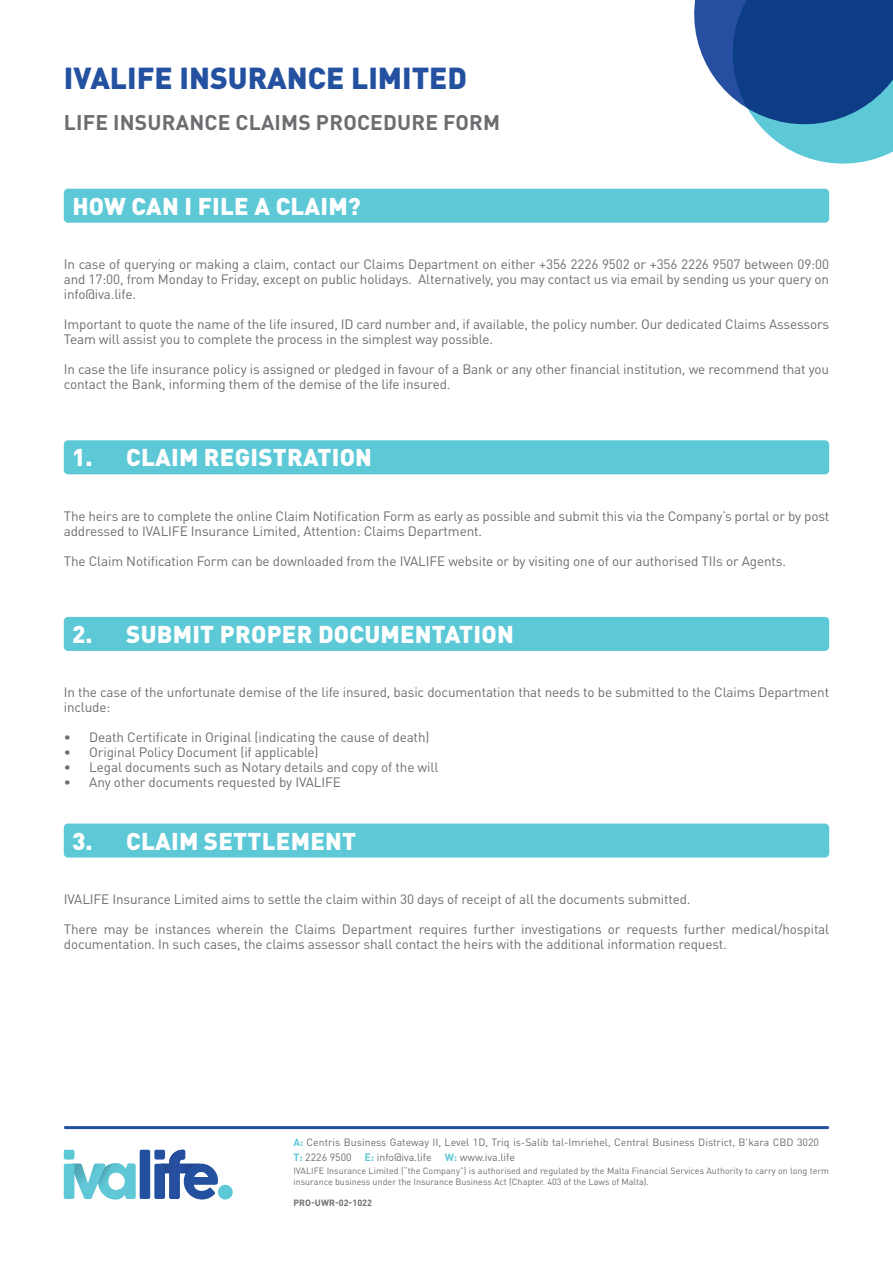
<style>
.page{position:relative;width:893px;height:1263px;background:#fff}
.page>*{position:absolute;margin:0;border:0;box-sizing:border-box;transform-origin:0 0}
.t1{font:900 30px "DIN Pro";color:#2351a0}
.t2{font:900 24px "DIN Pro";letter-spacing:.01em;color:#fff}
.t3{font:700 21px "DIN Pro";letter-spacing:.01em;color:#6c6d70}
.t4{font:13.5px/15px "DIN Pro";letter-spacing:-.01em;color:#6c6d70}
.t5{font:10.5px/15px "DIN Pro";color:#6c6d70}
.t6{font:9px/10.5px "DIN Pro";color:#6c6d70}
.t7{font:700 9px "DIN Pro";letter-spacing:.005em;color:#6c6d70}
.s1{font-weight:700;color:#5dc8d6}
</style>
<div class="page">
<hr style="left:65px;top:1126px;width:763px;height:3px;background:#2351a0">
<div style="left:218px;top:1185px;width:15px;height:14px;background:#5dc8d6;border-radius:50%"></div>
<svg style="left:64px;top:1150px;width:154px;height:49px"></svg>
<div style="left:64px;top:189px;width:765px;height:34px;background:#5dc8d6;border-radius:4px"></div>
<div style="left:64px;top:440px;width:765px;height:34px;background:#5dc8d6;border-radius:4px"></div>
<div style="left:64px;top:617px;width:765px;height:34px;background:#5dc8d6;border-radius:4px"></div>
<div style="left:64px;top:823px;width:765px;height:34px;background:#5dc8d6;border-radius:4px"></div>
<svg style="left:694px;top:0;width:199px;height:164px"></svg>
<p class="t1" style="left:64px;top:57px;width:405px">IVALIFE INSURANCE LIMITED</p>
<p class="t3" style="left:64px;top:108px;width:438px">LIFE INSURANCE CLAIMS PROCEDURE FORM</p>
<p class="t2" style="left:72px;top:190px;width:290px">HOW CAN I FILE A CLAIM?</p>
<p class="t4" style="left:64px;top:256px;width:767px;text-align:justify">In case of querying or making a claim, contact our Claims Department on either +356 2226 9502 or +356 2226 9507 between 09:00 and 17:00, from Monday to Friday, except on public holidays. Alternatively, you may contact us via email by sending us your query on info@iva.life.</p>
<p class="t4" style="left:64px;top:316px;width:767px">Important to quote the name of the life insured, ID card number and, if available, the policy number. Our dedicated Claims Assessors<br>Team will assist you to complete the process in the simplest way possible.</p>
<p class="t4" style="left:64px;top:361px;width:767px">In case the life insurance policy is assigned or pledged in favour of a Bank or any other financial institution, we recommend that you contact the Bank, informing them of the demise of the life insured.</p>
<p class="t2" style="left:72px;top:441px;width:301px">1. CLAIM REGISTRATION</p>
<p class="t4" style="left:64px;top:508px;width:767px">The heirs are to complete the online Claim Notification Form as early as possible and submit this via the Company’s portal or by post addressed to IVALIFE Insurance Limited, Attention: Claims Department.</p>
<p class="t4" style="left:64px;top:553px;width:724px">The Claim Notification Form can be downloaded from the IVALIFE website or by visiting one of our authorised TIIs or Agents.</p>
<p class="t2" style="left:72px;top:618px;width:443px">2. SUBMIT PROPER DOCUMENTATION</p>
<p class="t4" style="left:64px;top:684px;width:767px">In the case of the unfortunate demise of the life insured, basic documentation that needs to be submitted to the Claims Department include:</p>
<p class="t4" style="left:64px;top:729px;width:367px">• Death Certificate in Original (indicating the cause of death)</p>
<p class="t4" style="left:64px;top:744px;width:256px">• Original Policy Document (if applicable)</p>
<p class="t4" style="left:64px;top:759px;width:376px">• Legal documents such as Notary details and copy of the will</p>
<p class="t4" style="left:64px;top:774px;width:279px">• Any other documents requested by IVALIFE</p>
<p class="t2" style="left:72px;top:825px;width:285px">3. CLAIM SETTLEMENT</p>
<p class="t4" style="left:64px;top:891px;width:628px">IVALIFE Insurance Limited aims to settle the claim within 30 days of receipt of all the documents submitted.</p>
<p class="t4" style="left:64px;top:921px;width:767px">There may be instances wherein the Claims Department requires further investigations or requests further medical/hospital documentation. In such cases, the claims assessor shall contact the heirs with the additional information request.</p>
<p class="t5" style="left:293px;top:1134px;width:527px"><span class="s1">A:</span> Centris Business Gateway II, Level 1D, Triq is-Salib tal-Imriehel, Central Business District, B’kara CBD 3020<br><span class="s1">T:</span> 2226 9500 <span class="s1">E:</span> info@iva.life <span class="s1">W:</span> www.iva.life</p>
<p class="t6" style="left:293px;top:1165px;width:537px">IVALIFE Insurance Limited (“the Company”) is authorised and regulated by the Malta Financial Services Authority to carry on long term insurance business under the Insurance Business Act (Chapter. 403 of the Laws of Malta).</p>
<p class="t7" style="left:293px;top:1197px;width:80px">PRO-UWR-02-1022</p>
</div>
